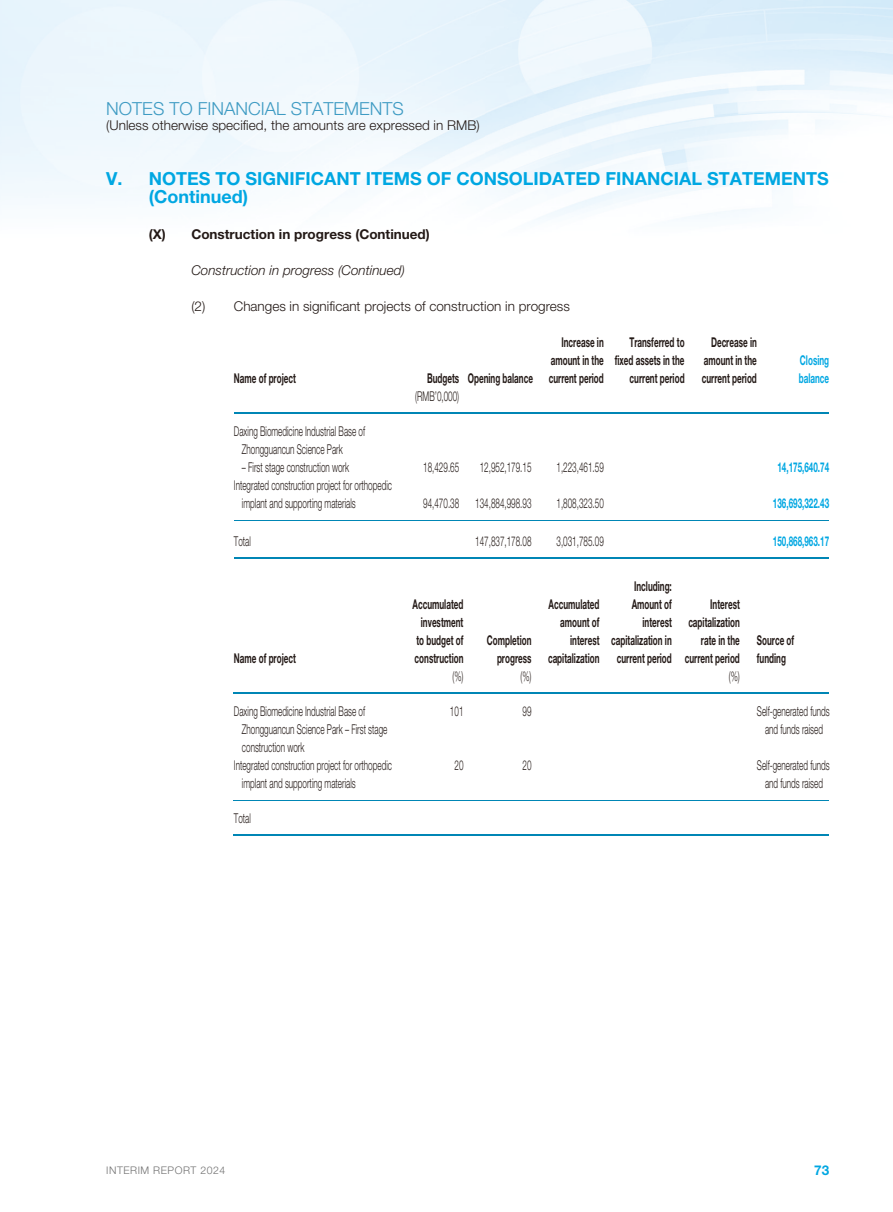
<style>
.page{position:relative;width:893px;height:1212px;background:#fff}
.page>*{position:absolute;margin:0;border:0;box-sizing:border-box;transform-origin:0 0}
.t1{font:700 18px/18px "Helvetica Neue LT Std";color:#00a7e2}
.t2{font:300 18px "Helvetica Neue LT Std";color:#3e9bc3}
.t3{font:300 13.5px/18px "Helvetica Neue LT Std";color:#231916;scale:.6 1}
.t4{font:700 13.5px/18px "Helvetica Neue LT Std";color:#231916;text-align:right;scale:.6 1}
.t5{font:300 13.5px "Helvetica Neue LT Std";color:#231916}
.t6{font:700 13.5px/18px "Helvetica Neue LT Std";color:#00a7e2;scale:.6 1}
.t7{font:700 13.5px "Helvetica Neue LT Std";color:#231916}
.t8{font:italic 300 13.5px "Helvetica Neue LT Std";color:#231916}
.t9{font:700 13.5px "Helvetica Neue LT Std";color:#00a7e2}
.t10{font:300 10.5px "Helvetica Neue LT Std";letter-spacing:.05em;color:#717171}
</style>
<div class="page">
<hr style="left:234px;top:412px;width:174px;height:2px;background:#0086b5">
<hr style="left:408px;top:412px;width:60px;height:2px;background:#0086b5">
<hr style="left:468px;top:412px;width:72px;height:2px;background:#0086b5">
<hr style="left:540px;top:412px;width:72px;height:2px;background:#0086b5">
<hr style="left:612px;top:412px;width:81px;height:2px;background:#0086b5">
<hr style="left:693px;top:412px;width:72px;height:2px;background:#0086b5">
<hr style="left:765px;top:412px;width:64px;height:2px;background:#0086b5">
<hr style="left:234px;top:520px;width:174px;height:1px;background:#0086b5">
<hr style="left:408px;top:520px;width:60px;height:1px;background:#0086b5">
<hr style="left:468px;top:520px;width:72px;height:1px;background:#0086b5">
<hr style="left:540px;top:520px;width:72px;height:1px;background:#0086b5">
<hr style="left:612px;top:520px;width:81px;height:1px;background:#0086b5">
<hr style="left:693px;top:520px;width:72px;height:1px;background:#0086b5">
<hr style="left:765px;top:520px;width:64px;height:1px;background:#0086b5">
<hr style="left:234px;top:558px;width:174px;height:1px;background:#0086b5">
<hr style="left:408px;top:558px;width:60px;height:1px;background:#0086b5">
<hr style="left:468px;top:558px;width:72px;height:1px;background:#0086b5">
<hr style="left:540px;top:558px;width:72px;height:1px;background:#0086b5">
<hr style="left:612px;top:558px;width:81px;height:1px;background:#0086b5">
<hr style="left:693px;top:558px;width:72px;height:1px;background:#0086b5">
<hr style="left:765px;top:558px;width:64px;height:1px;background:#0086b5">
<hr style="left:234px;top:692px;width:170px;height:1px;background:#0086b5">
<hr style="left:404px;top:692px;width:68px;height:1px;background:#0086b5">
<hr style="left:472px;top:692px;width:68px;height:1px;background:#0086b5">
<hr style="left:540px;top:692px;width:68px;height:1px;background:#0086b5">
<hr style="left:608px;top:692px;width:72px;height:1px;background:#0086b5">
<hr style="left:680px;top:692px;width:68px;height:1px;background:#0086b5">
<hr style="left:748px;top:692px;width:81px;height:1px;background:#0086b5">
<hr style="left:234px;top:800px;width:170px;height:1px;background:#0086b5">
<hr style="left:404px;top:800px;width:68px;height:1px;background:#0086b5">
<hr style="left:472px;top:800px;width:68px;height:1px;background:#0086b5">
<hr style="left:540px;top:800px;width:68px;height:1px;background:#0086b5">
<hr style="left:608px;top:800px;width:72px;height:1px;background:#0086b5">
<hr style="left:680px;top:800px;width:68px;height:1px;background:#0086b5">
<hr style="left:748px;top:800px;width:81px;height:1px;background:#0086b5">
<hr style="left:234px;top:834px;width:170px;height:1px;background:#0086b5">
<hr style="left:404px;top:834px;width:68px;height:1px;background:#0086b5">
<hr style="left:472px;top:834px;width:68px;height:1px;background:#0086b5">
<hr style="left:540px;top:834px;width:68px;height:1px;background:#0086b5">
<hr style="left:608px;top:834px;width:72px;height:1px;background:#0086b5">
<hr style="left:680px;top:834px;width:68px;height:1px;background:#0086b5">
<hr style="left:748px;top:834px;width:81px;height:1px;background:#0086b5">
<h1 class="t2" style="left:106px;top:102px;width:299px">NOTES TO FINANCIAL STATEMENTS</h1>
<p class="t5" style="left:106px;top:121px;width:375px">(Unless otherwise specified, the amounts are expressed in RMB)</p>
<h1 class="t1" style="left:149px;top:172px;width:682px;text-indent:-43px">V. NOTES TO SIGNIFICANT ITEMS OF CONSOLIDATED FINANCIAL STATEMENTS (Continued)</h1>
<p class="t7" style="left:149px;top:229px;width:283px">(X) Construction in progress (Continued)</p>
<p class="t8" style="left:191px;top:265px;width:215px">Construction in progress (Continued)</p>
<p class="t5" style="left:191px;top:301px;width:380px">(2) Changes in significant projects of construction in progress</p>
<p class="t4" style="left:234px;top:371px;width:105px">Name of project</p>
<p class="t4" style="left:427px;top:371px;width:178px">Budgets Opening balance</p>
<p class="t3" style="left:415px;top:389px;width:75px">(RMB’0,000)</p>
<p class="t4" style="left:549px;top:335px;width:93px;text-align:justify;text-indent:13px">Increase in amount in the current period</p>
<p class="t4" style="left:615px;top:335px;width:118px">Transferred to fixed assets in the current period</p>
<p class="t4" style="left:702px;top:335px;width:93px;text-align:justify;text-indent:9px">Decrease in amount in the current period</p>
<p class="t6" style="left:799px;top:353px;width:52px">Closing balance</p>
<p class="t3" style="left:242px;top:424px;width:207px;text-indent:-8px">Daxing Biomedicine Industrial Base of<br>Zhongguancun Science Park</p>
<p class="t3" style="left:242px;top:460px;width:180px">– First stage construction work</p>
<p class="t3" style="left:423px;top:460px;width:62px">18,429.65</p>
<p class="t3" style="left:480px;top:460px;width:88px">12,952,179.15</p>
<p class="t3" style="left:556px;top:460px;width:80px">1,223,461.59</p>
<p class="t6" style="left:777px;top:460px;width:88px">14,175,640.74</p>
<p class="t3" style="left:242px;top:478px;width:252px;text-indent:-8px">Integrated construction project for orthopedic implant and supporting materials</p>
<p class="t3" style="left:423px;top:496px;width:182px">94,470.38 134,884,998.93</p>
<p class="t3" style="left:557px;top:496px;width:80px">1,808,323.50</p>
<p class="t6" style="left:773px;top:496px;width:95px">136,693,322.43</p>
<p class="t3" style="left:234px;top:534px;width:30px">Total</p>
<p class="t3" style="left:475px;top:534px;width:95px">147,837,178.08</p>
<p class="t3" style="left:556px;top:534px;width:80px">3,031,785.09</p>
<p class="t6" style="left:773px;top:534px;width:95px">150,868,963.17</p>
<p class="t4" style="left:234px;top:650px;width:105px">Name of project</p>
<p class="t4" style="left:412px;top:596px;width:86px">Accumulated investment to budget of construction</p>
<p class="t4" style="left:487px;top:632px;width:76px">Completion progress</p>
<p class="t4" style="left:548px;top:596px;width:87px">Accumulated amount of interest capitalization</p>
<p class="t4" style="left:611px;top:578px;width:103px">Including:<br>Amount of interest capitalization in current period</p>
<p class="t4" style="left:685px;top:596px;width:93px">Interest capitalization rate in the current period</p>
<p class="t3" style="left:452px;top:668px;width:20px">(%)</p>
<p class="t3" style="left:520px;top:668px;width:20px">(%)</p>
<p class="t3" style="left:729px;top:668px;width:20px">(%)</p>
<p class="t4" style="left:757px;top:632px;width:64px;text-align:left">Source of funding</p>
<p class="t3" style="left:242px;top:703px;width:244px;text-indent:-8px">Daxing Biomedicine Industrial Base of<br>Zhongguancun Science Park – First stage construction work</p>
<p class="t3" style="left:450px;top:703px;width:24px">101</p>
<p class="t3" style="left:522px;top:703px;width:17px">99</p>
<p class="t3" style="left:757px;top:703px;width:123px;text-align:center">Self-generated funds and funds raised</p>
<p class="t3" style="left:242px;top:757px;width:252px;text-indent:-8px">Integrated construction project for orthopedic implant and supporting materials</p>
<p class="t3" style="left:454px;top:757px;width:17px">20</p>
<p class="t3" style="left:522px;top:757px;width:17px">20</p>
<p class="t3" style="left:757px;top:757px;width:123px;text-align:center">Self-generated funds and funds raised</p>
<p class="t3" style="left:234px;top:810px;width:30px">Total</p>
<p class="t10" style="left:106px;top:1166px;width:120px">INTERIM REPORT 2024</p>
<p class="t9" style="left:814px;top:1165px;width:17px">73</p>
</div>
